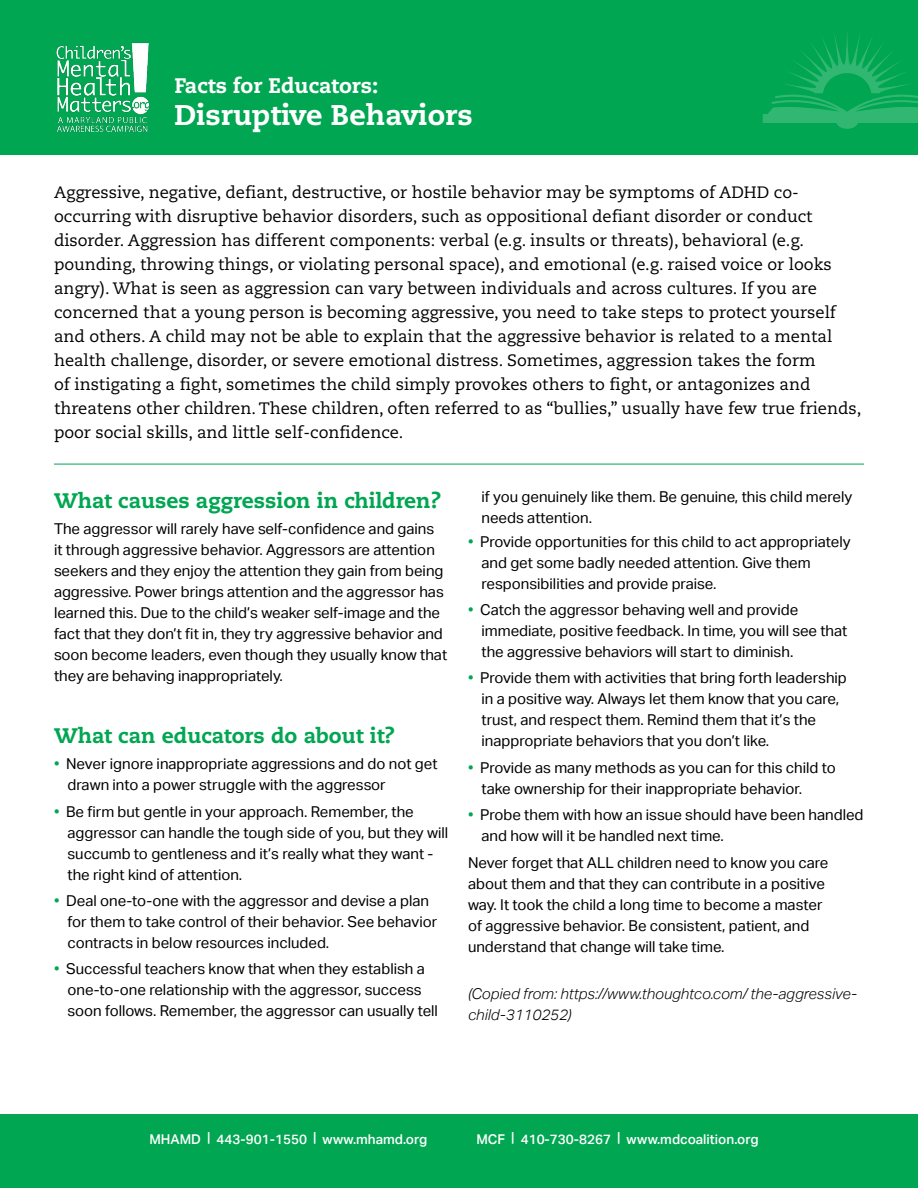
<style>
.page{position:relative;width:918px;height:1188px;background:#fff}
.page>*{position:absolute;margin:0;border:0;box-sizing:border-box;transform-origin:0 0}
.t1{font:800 28.5px "Caecilia LT Pro 85";color:#fff}
.Bullet_List{font:800 21px "Caecilia LT Pro 85";color:#00a651}
.t2{font:800 21px "Caecilia LT Pro 85";color:#fff}
.t3{font:700 21px "Caecilia LT Pro 75";color:#fff}
.t4{font:16.5px/24px "Caecilia LT Pro 55 Roman";color:#000}
.Bullet_List-2{font:15px/21px "Aktiv Grotesk";color:#000}
.Note{font:italic 300 15px/21px "Aktiv Grotesk";color:#000}
.t5{font:500 13.5px "Aktiv Grotesk";color:#fff}
.s1{color:#00a651}
</style>
<div class="page">
<div style="left:0;top:1115px;width:918px;height:73px;background:#00a651"></div>
<hr style="left:54px;top:464px;width:810px;height:1px;background:#00a651">
<div style="left:0;top:0;width:918px;height:154px;background:#00a651"></div>
<svg style="left:763px;top:32px;width:155px;height:97px"></svg>
<img style="left:56px;top:43px;width:94px;height:89px">
<p class="t3" style="left:168px;top:60px;width:187px">Facts for Families:</p>
<p class="t2" style="left:174px;top:72px;width:205px">Facts for Educators:</p>
<p class="t1" style="left:174px;top:95px;width:300px">Disruptive Behaviors</p>
<p class="t4" style="left:54px;top:180px;width:809px">Aggressive, negative, defiant, destructive, or hostile behavior may be symptoms of ADHD co&shy;occurring with disruptive behavior disorders, such as oppositional defiant disorder or conduct disorder. Aggression has different components: verbal (e.g. insults or threats), behavioral (e.g. pounding, throwing things, or violating personal space), and emotional (e.g. raised voice or looks angry). What is seen as aggression can vary between individuals and across cultures. If you are concerned that a young person is becoming aggressive, you need to take steps to protect yourself and others. A child may not be able to explain that the aggressive behavior is related to a mental health challenge, disorder, or severe emotional distress. Sometimes, aggression takes the form<br>of instigating a fight, sometimes the child simply provokes others to fight, or antagonizes and threatens other children. These children, often referred to as “bullies,” usually have few true friends, poor social skills, and little self-confidence.</p>
<p class="Bullet_List" style="left:54px;top:486px;width:388px">What causes aggression in children?</p>
<p class="Bullet_List-2" style="left:54px;top:518px;width:395px">The aggressor will rarely have self-confidence and gains<br>it through aggressive behavior. Aggressors are attention seekers and they enjoy the attention they gain from being aggressive. Power brings attention and the aggressor has learned this. Due to the child’s weaker self-image and the fact that they don’t fit in, they try aggressive behavior and soon become leaders, even though they usually know that they are behaving inappropriately.</p>
<p class="Bullet_List" style="left:54px;top:721px;width:342px">What can educators do about it?</p>
<p class="Bullet_List-2" style="left:68px;top:754px;width:372px;text-indent:-14px"><span class="s1">•</span> Never ignore inappropriate aggressions and do not get drawn into a power struggle with the aggressor</p>
<p class="Bullet_List-2" style="left:68px;top:801px;width:382px;text-indent:-14px"><span class="s1">•</span> Be firm but gentle in your approach. Remember, the aggressor can handle the tough side of you, but they will succumb to gentleness and it’s really what they want - the right kind of attention.</p>
<p class="Bullet_List-2" style="left:68px;top:890px;width:371px;text-indent:-14px"><span class="s1">•</span> Deal one-to-one with the aggressor and devise a plan for them to take control of their behavior. See behavior contracts in below resources included.</p>
<p class="Bullet_List-2" style="left:68px;top:959px;width:372px;text-indent:-14px"><span class="s1">•</span> Successful teachers know that when they establish a one-to-one relationship with the aggressor, success soon follows. Remember, the aggressor can usually tell</p>
<p class="Bullet_List-2" style="left:482px;top:486px;width:372px">if you genuinely like them. Be genuine, this child merely needs attention.</p>
<p class="Bullet_List-2" style="left:482px;top:531px;width:371px;text-indent:-14px"><span class="s1">•</span> Provide opportunities for this child to act appropriately and get some badly needed attention. Give them responsibilities and provide praise.</p>
<p class="Bullet_List-2" style="left:482px;top:599px;width:367px;text-indent:-14px"><span class="s1">•</span> Catch the aggressor behaving well and provide immediate, positive feedback. In time, you will see that the aggressive behaviors will start to diminish.</p>
<p class="Bullet_List-2" style="left:482px;top:668px;width:367px;text-indent:-14px"><span class="s1">•</span> Provide them with activities that bring forth leadership in a positive way. Always let them know that you care, trust, and respect them. Remind them that it’s the inappropriate behaviors that you don’t like.</p>
<p class="Bullet_List-2" style="left:482px;top:757px;width:356px;text-indent:-14px"><span class="s1">•</span> Provide as many methods as you can for this child to take ownership for their inappropriate behavior.</p>
<p class="Bullet_List-2" style="left:482px;top:804px;width:384px;text-indent:-14px"><span class="s1">•</span> Probe them with how an issue should have been handled and how will it be handled next time.</p>
<p class="Bullet_List-2" style="left:468px;top:852px;width:362px">Never forget that ALL children need to know you care about them and that they can contribute in a positive way. It took the child a long time to become a master of aggressive behavior. Be consistent, patient, and understand that change will take time.</p>
<p class="Note" style="left:468px;top:983px;width:391px">(Copied from: https://www.thoughtco.com/ the-aggressive&shy;child-3110252)</p>
<p class="t5" style="left:149px;top:1131px;width:279px">MHAMD | 443-901-1550 | www.mhamd.org</p>
<p class="t5" style="left:476px;top:1131px;width:284px">MCF | 410-730-8267 | www.mdcoalition.org</p>
</div>
